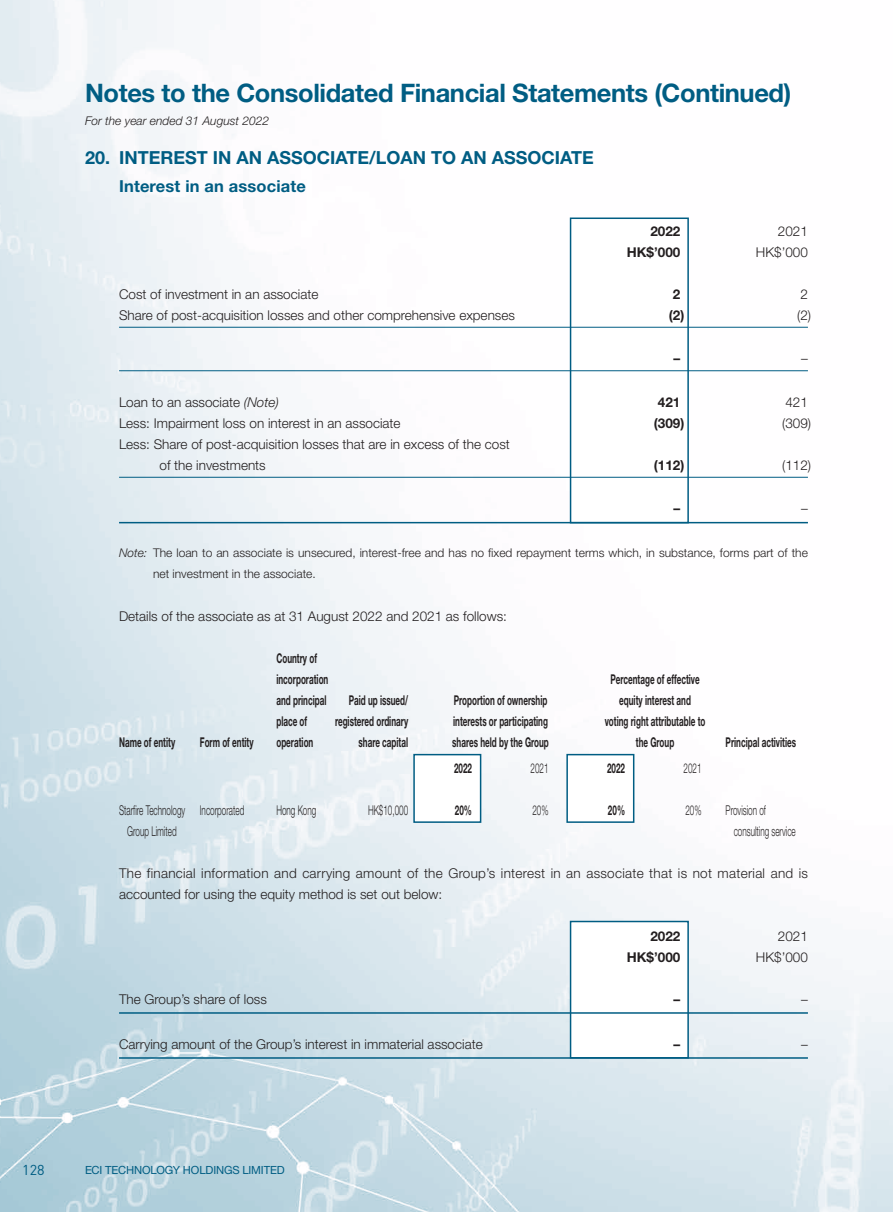
<style>
.page{position:relative;width:893px;height:1212px;background:#fff}
.page>*{position:absolute;margin:0;border:0;box-sizing:border-box;transform-origin:0 0}
.t1{font:700 25.5px "Helvetica Neue LT Std";letter-spacing:-.015em;color:#005d83}
.t2{font:700 18px "Helvetica Neue LT Std";color:#005d83}
.t3{font:700 16.5px "Helvetica Neue LT Std";letter-spacing:.01em;color:#005d83}
.t4{font:14.25px "DINOT";color:#005d83}
.t5{font:300 13.5px/21px "Helvetica Neue LT Std";color:#231f20}
.t6{font:700 13.5px/21px "Helvetica Neue LT Std";color:#231f20;scale:.6 1}
.t7{font:300 13.5px/21px "Helvetica Neue LT Std";letter-spacing:.02em;color:#231f20}
.t8{font:300 13.5px "Helvetica Neue LT Std";color:#231f20;scale:.6 1}
.t9{font:700 13.5px "Helvetica Neue LT Std";color:#231f20}
.t10{font:300 12px/21px "Helvetica Neue LT Std";color:#231f20}
.t11{font:italic 300 12px "Helvetica Neue LT Std";color:#231f20}
.t12{font:11.25px "Helvetica Neue LT Std";letter-spacing:-.01em;color:#005d83}
.s1{font-style:italic}
</style>
<div class="page">
<img style="left:0;top:0;width:893px;height:1212px">
<div style="left:570px;top:921px;width:119px;height:137px;background:#fff;border:2px solid #005d83"></div>
<div style="left:413px;top:754px;width:68px;height:69px;background:#fff;border:2px solid #005d83"></div>
<div style="left:566px;top:754px;width:68px;height:69px;background:#fff;border:2px solid #005d83"></div>
<div style="left:570px;top:217px;width:119px;height:306px;background:#fff;border:2px solid #005d83"></div>
<hr style="left:119px;top:327px;width:689px;height:1px;background:#005d83">
<hr style="left:119px;top:370px;width:689px;height:1px;background:#005d83">
<hr style="left:119px;top:477px;width:689px;height:1px;background:#005d83">
<hr style="left:119px;top:522px;width:689px;height:1px;background:#005d83">
<hr style="left:119px;top:1012px;width:689px;height:2px;background:#005d83">
<hr style="left:119px;top:1057px;width:689px;height:2px;background:#005d83">
<h1 class="t1" style="left:85px;top:77px;width:708px">Notes to the Consolidated Financial Statements (Continued)</h1>
<p class="t11" style="left:85px;top:114px;width:186px">For the year ended 31 August 2022</p>
<h2 class="t2" style="left:85px;top:146px;width:510px">20. INTEREST IN AN ASSOCIATE/LOAN TO AN ASSOCIATE</h2>
<p class="t3" style="left:119px;top:176px;width:188px">Interest in an associate</p>
<p class="t9" style="left:650px;top:223px;width:32px">2022</p>
<p class="t5" style="left:778px;top:220px;width:32px">2021</p>
<p class="t9" style="left:627px;top:244px;width:55px">HK$’000</p>
<p class="t5" style="left:756px;top:241px;width:54px">HK$’000</p>
<p class="t5" style="left:119px;top:283px;width:201px">Cost of investment in an associate</p>
<p class="t9" style="left:673px;top:286px;width:9px">2</p>
<p class="t5" style="left:800px;top:283px;width:9px">2</p>
<p class="t5" style="left:119px;top:304px;width:397px">Share of post-acquisition losses and other comprehensive expenses</p>
<p class="t9" style="left:669px;top:307px;width:17px">(2)</p>
<p class="t5" style="left:797px;top:304px;width:16px">(2)</p>
<p class="t9" style="left:674px;top:350px;width:8px">–</p>
<p class="t5" style="left:801px;top:348px;width:8px">–</p>
<p class="t5" style="left:119px;top:391px;width:161px">Loan to an associate <span class="s1">(Note)</span></p>
<p class="t9" style="left:658px;top:394px;width:24px">421</p>
<p class="t5" style="left:785px;top:391px;width:24px">421</p>
<p class="t5" style="left:119px;top:412px;width:283px">Less: Impairment loss on interest in an associate</p>
<p class="t9" style="left:654px;top:415px;width:32px">(309)</p>
<p class="t5" style="left:782px;top:412px;width:31px">(309)</p>
<p class="t5" style="left:160px;top:433px;width:352px;text-indent:-40px">Less: Share of post-acquisition losses that are in excess of the cost of the investments</p>
<p class="t9" style="left:654px;top:457px;width:32px">(112)</p>
<p class="t5" style="left:782px;top:454px;width:31px">(112)</p>
<p class="t9" style="left:674px;top:500px;width:8px">–</p>
<p class="t5" style="left:801px;top:498px;width:8px">–</p>
<p class="t10" style="left:153px;top:542px;width:656px;text-indent:-34px"><span class="s1">Note:</span> The loan to an associate is unsecured, interest-free and has no fixed repayment terms which, in substance, forms part of the net investment in the associate.</p>
<p class="t5" style="left:119px;top:606px;width:389px">Details of the associate as at 31 August 2022 and 2021 as follows:</p>
<p class="t6" style="left:276px;top:648px;width:88px">Country of incorporation</p>
<p class="t6" style="left:610px;top:669px;width:151px">Percentage of effective</p>
<p class="t6" style="left:276px;top:690px;width:85px">and principal</p>
<p class="t6" style="left:349px;top:690px;width:101px">Paid up issued/</p>
<p class="t6" style="left:454px;top:690px;width:157px">Proportion of ownership</p>
<p class="t6" style="left:619px;top:690px;width:121px">equity interest and</p>
<p class="t6" style="left:276px;top:711px;width:53px">place of</p>
<p class="t6" style="left:335px;top:711px;width:123px">registered ordinary</p>
<p class="t6" style="left:453px;top:711px;width:160px">interests or participating</p>
<p class="t6" style="left:605px;top:711px;width:169px">voting right attributable to</p>
<p class="t6" style="left:119px;top:732px;width:95px">Name of entity</p>
<p class="t6" style="left:200px;top:732px;width:91px">Form of entity</p>
<p class="t6" style="left:276px;top:732px;width:63px">operation</p>
<p class="t6" style="left:359px;top:732px;width:84px">share capital</p>
<p class="t6" style="left:452px;top:732px;width:163px">shares held by the Group</p>
<p class="t6" style="left:636px;top:732px;width:66px">the Group</p>
<p class="t6" style="left:726px;top:732px;width:119px">Principal activities</p>
<p class="t6" style="left:454px;top:757px;width:32px">2022</p>
<p class="t8" style="left:530px;top:760px;width:32px">2021</p>
<p class="t6" style="left:607px;top:757px;width:32px">2022</p>
<p class="t8" style="left:684px;top:760px;width:32px">2021</p>
<p class="t8" style="left:119px;top:802px;width:210px">Starfire Technology Incorporated</p>
<p class="t8" style="left:276px;top:802px;width:68px">Hong Kong</p>
<p class="t8" style="left:368px;top:802px;width:69px">HK$10,000</p>
<p class="t6" style="left:455px;top:799px;width:30px">20%</p>
<p class="t8" style="left:532px;top:802px;width:29px">20%</p>
<p class="t6" style="left:608px;top:799px;width:30px">20%</p>
<p class="t8" style="left:685px;top:802px;width:29px">20%</p>
<p class="t8" style="left:726px;top:802px;width:69px">Provision of</p>
<p class="t8" style="left:127px;top:823px;width:84px">Group Limited</p>
<p class="t8" style="left:734px;top:823px;width:105px">consulting service</p>
<p class="t7" style="left:119px;top:862px;width:690px">The financial information and carrying amount of the Group’s interest in an associate that is not material and is accounted for using the equity method is set out below:</p>
<p class="t9" style="left:650px;top:927px;width:32px">2022</p>
<p class="t5" style="left:778px;top:925px;width:32px">2021</p>
<p class="t9" style="left:627px;top:948px;width:55px">HK$’000</p>
<p class="t5" style="left:756px;top:946px;width:54px">HK$’000</p>
<p class="t5" style="left:119px;top:988px;width:149px">The Group’s share of loss</p>
<p class="t9" style="left:674px;top:990px;width:8px">–</p>
<p class="t5" style="left:801px;top:988px;width:8px">–</p>
<p class="t5" style="left:119px;top:1033px;width:365px">Carrying amount of the Group’s interest in immaterial associate</p>
<p class="t9" style="left:674px;top:1035px;width:8px">–</p>
<p class="t5" style="left:801px;top:1033px;width:8px">–</p>
<p class="t4" style="left:22px;top:1159px;width:24px">128</p>
<p class="t12" style="left:85px;top:1163px;width:201px">ECI TECHNOLOGY HOLDINGS LIMITED</p>
</div>
